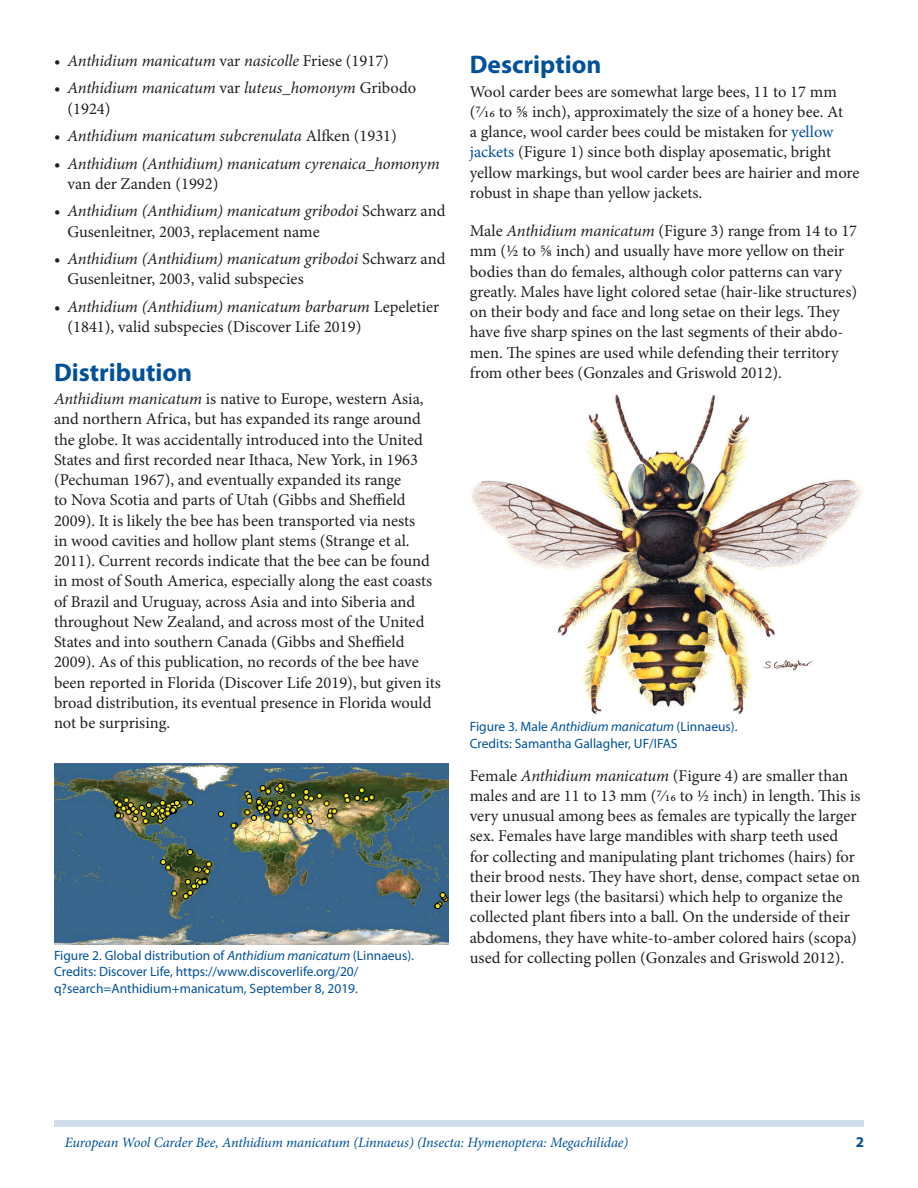
<style>
.page{position:relative;width:918px;height:1188px;background:#fff}
.page>*{position:absolute;margin:0;border:0;box-sizing:border-box;transform-origin:0 0}
.SectionHeading0{font:700 25.5px "Myriad Pro";color:#01519a}
.Paragraph{font:16.5px/20.2px "Minion Pro";color:#231f20}
.t1{font:italic 16.5px/20.2px "Minion Pro";letter-spacing:-.01em;color:#231f20}
.t2{font:700 15px "Myriad Pro";color:#01519a}
.RunningTitleItalics{font:italic 14.25px "Minion Pro";letter-spacing:-.01em;color:#01519a}
.t3{font:13.5px/16.5px "Myriad Pro";color:#01519a}
.s1{font-style:normal}
.s2{font-style:italic}
.s3{color:#01519a}
</style>
<div class="page">
<div style="left:54px;top:1120px;width:810px;height:7px;background:#d0deeb"></div>
<img style="left:54px;top:763px;width:394px;height:181px">
<img style="left:470px;top:394px;width:393px;height:321px">
<p class="t1" style="left:54px;top:51px;width:337px"><span class="s1">•</span> Anthidium manicatum <span class="s1">var</span> nasicolle <span class="s1">Friese (1917)</span></p>
<p class="t1" style="left:68px;top:78px;width:350px;text-indent:-14px"><span class="s1">•</span> Anthidium manicatum <span class="s1">var</span> luteus_homonym <span class="s1">Gribodo (1924)</span></p>
<p class="t1" style="left:54px;top:126px;width:344px"><span class="s1">•</span> Anthidium manicatum subcrenulata <span class="s1">Alfken (1931)</span></p>
<p class="t1" style="left:68px;top:153px;width:374px;text-indent:-14px"><span class="s1">•</span> Anthidium (Anthidium) manicatum cyrenaica_homonym <span class="s1">van der Zanden (1992)</span></p>
<p class="Paragraph" style="left:68px;top:201px;width:379px;text-indent:-14px">• <span class="s2">Anthidium (Anthidium) manicatum gribodoi</span> Schwarz and<br>Gusenleitner, 2003, replacement name</p>
<p class="Paragraph" style="left:68px;top:249px;width:379px;text-indent:-14px">• <span class="s2">Anthidium (Anthidium) manicatum gribodoi</span> Schwarz and<br>Gusenleitner, 2003, valid subspecies</p>
<p class="Paragraph" style="left:68px;top:296px;width:373px;text-indent:-14px">• <span class="s2">Anthidium (Anthidium) manicatum barbarum</span> Lepeletier (1841), valid subspecies (Discover Life 2019)</p>
<p class="SectionHeading0" style="left:54px;top:355px;width:140px">Distribution</p>
<p class="Paragraph" style="left:54px;top:389px;width:388px"><span class="s2">Anthidium manicatum</span> is native to Europe, western Asia, and northern Africa, but has expanded its range around the globe. It was accidentally introduced into the United States and first recorded near Ithaca, New York, in 1963 (Pechuman 1967), and eventually expanded its range<br>to Nova Scotia and parts of Utah (Gibbs and Sheffield 2009). It is likely the bee has been transported via nests<br>in wood cavities and hollow plant stems (Strange et al.<br>2011). Current records indicate that the bee can be found in most of South America, especially along the east coasts of Brazil and Uruguay, across Asia and into Siberia and throughout New Zealand, and across most of the United States and into southern Canada (Gibbs and Sheffield 2009). As of this publication, no records of the bee have been reported in Florida (Discover Life 2019), but given its broad distribution, its eventual presence in Florida would not be surprising.</p>
<p class="SectionHeading0" style="left:470px;top:48px;width:133px">Description</p>
<p class="Paragraph" style="left:470px;top:81px;width:391px">Wool carder bees are somewhat large bees, 11 to 17 mm (7/16 to 5/8 inch), approximately the size of a honey bee. At<br>a glance, wool carder bees could be mistaken for <span class="s3">yellow jackets</span> (Figure 1) since both display aposematic, bright yellow markings, but wool carder bees are hairier and more robust in shape than yellow jackets.</p>
<p class="Paragraph" style="left:470px;top:221px;width:389px">Male <span class="s2">Anthidium manicatum</span> (Figure 3) range from 14 to 17 mm (1/2 to 5/8 inch) and usually have more yellow on their bodies than do females, although color patterns can vary greatly. Males have light colored setae (hair-like structures) on their body and face and long setae on their legs. They have five sharp spines on the last segments of their abdo&shy;men. The spines are used while defending their territory from other bees (Gonzales and Griswold 2012).</p>
<p class="t3" style="left:470px;top:718px;width:269px">Figure 3. Male <span class="s2">Anthidium manicatum</span> (Linnaeus).<br>Credits: Samantha Gallagher, UF/IFAS</p>
<p class="Paragraph" style="left:470px;top:765px;width:392px">Female <span class="s2">Anthidium manicatum</span> (Figure 4) are smaller than males and are 11 to 13 mm (7/16 to 1/2 inch) in length. This is very unusual among bees as females are typically the larger sex. Females have large mandibles with sharp teeth used for collecting and manipulating plant trichomes (hairs) for their brood nests. They have short, dense, compact setae on their lower legs (the basitarsi) which help to organize the collected plant fibers into a ball. On the underside of their abdomens, they have white-to-amber colored hairs (scopa)</p>
<p class="t3" style="left:54px;top:947px;width:362px">Figure 2. Global distribution of <span class="s2">Anthidium manicatum</span> (Linnaeus).</p>
<p class="Paragraph" style="left:470px;top:948px;width:376px">used for collecting pollen (Gonzales and Griswold 2012).</p>
<p class="t3" style="left:54px;top:963px;width:306px">Credits: Discover Life, https://www.discoverlife.org/20/ q?search=Anthidium+manicatum, September 8, 2019.</p>
<p class="RunningTitleItalics" style="left:65px;top:1133px;width:565px">European Wool Carder Bee, Anthidium manicatum (Linnaeus) (Insecta: Hymenoptera: Megachilidae)</p>
<p class="t2" style="left:856px;top:1133px;width:10px">2</p>
</div>
